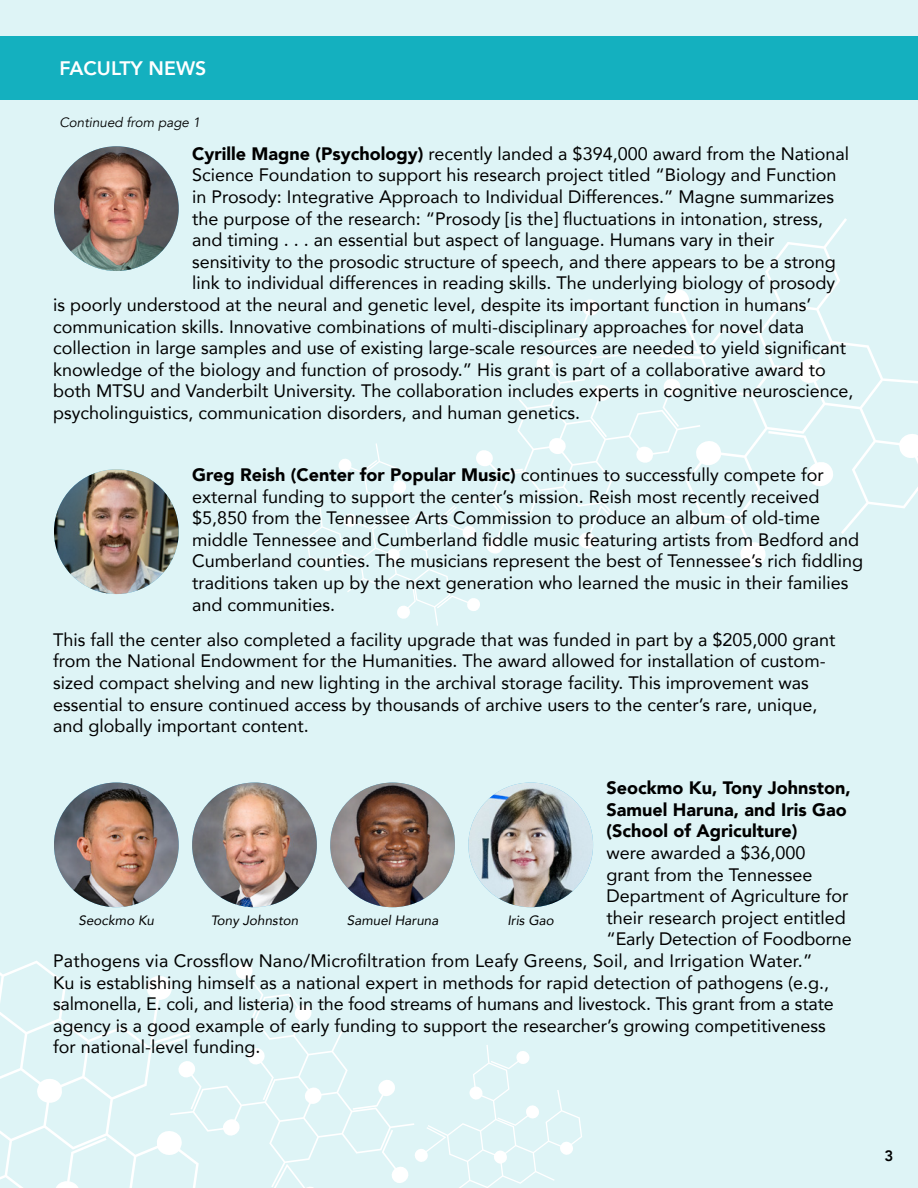
<style>
.page{position:relative;width:918px;height:1188px;background:#def4f6}
.page>*{position:absolute;margin:0;border:0;box-sizing:border-box;transform-origin:0 0}
.t1{font:800 19.5px "Avenir";color:#fff}
.Text_11_pt{font:18px/21.6px "Avenir";color:#000}
.Text_11_pt-2{font:900 18px "Avenir";color:#000}
.t2{font:800 15px "Avenir";color:#000}
.Text_9_pt{font:italic 13.5px "Avenir";color:#000}
.Text_11_pt-3{font:italic 13.5px "Avenir";color:#000}
.s1{font-weight:900}
</style>
<div class="page">
<svg style="left:765px;top:218px;width:153px;height:316px"></svg>
<svg style="left:306px;top:284px;width:527px;height:342px"></svg>
<svg style="left:0;top:961px;width:195px;height:227px"></svg>
<svg style="left:147px;top:973px;width:43px;height:72px"></svg>
<svg style="left:54px;top:1138px;width:53px;height:50px"></svg>
<svg style="left:170px;top:994px;width:183px;height:193px"></svg>
<svg style="left:232px;top:963px;width:31px;height:54px"></svg>
<svg style="left:175px;top:1056px;width:27px;height:54px"></svg>
<svg style="left:274px;top:1164px;width:48px;height:24px"></svg>
<svg style="left:244px;top:1043px;width:30px;height:57px"></svg>
<svg style="left:353px;top:1045px;width:229px;height:143px"></svg>
<div style="left:0;top:36px;width:918px;height:64px;background:#14b0bf"></div>
<img style="left:54px;top:146px;width:125px;height:125px;border-radius:62px">
<img style="left:54px;top:469px;width:125px;height:125px;border-radius:62px">
<img style="left:54px;top:783px;width:125px;height:124px;border-radius:62px">
<img style="left:192px;top:783px;width:125px;height:124px;border-radius:62px">
<img style="left:330px;top:783px;width:125px;height:124px;border-radius:62px">
<img style="left:468px;top:783px;width:125px;height:124px;border-radius:62px">
<p class="t1" style="left:59px;top:53px;width:148px">FACULTY NEWS</p>
<p class="Text_11_pt-3" style="left:59px;top:114px;width:143px">Continued from page 1</p>
<p class="Text_11_pt" style="left:192px;top:142px;width:658px"><span class="s1">Cyrille Magne (Psychology)</span> recently landed a $394,000 award from the National</p>
<p class="Text_11_pt" style="left:192px;top:164px;width:646px">Science Foundation to support his research project titled “Biology and Function</p>
<p class="Text_11_pt" style="left:192px;top:185px;width:644px">in Prosody: Integrative Approach to Individual Differences.” Magne summarizes</p>
<p class="Text_11_pt" style="left:192px;top:207px;width:632px">the purpose of the research: “Prosody [is the] fluctuations in intonation, stress,</p>
<p class="Text_11_pt" style="left:192px;top:229px;width:584px">and timing . . . an essential but aspect of language. Humans vary in their</p>
<p class="Text_11_pt" style="left:192px;top:250px;width:645px">sensitivity to the prosodic structure of speech, and there appears to be a strong</p>
<p class="Text_11_pt" style="left:192px;top:272px;width:644px">link to individual differences in reading skills. The underlying biology of prosody</p>
<p class="Text_11_pt" style="left:53px;top:293px;width:760px">is poorly understood at the neural and genetic level, despite its important function in humans’</p>
<p class="Text_11_pt" style="left:53px;top:315px;width:753px">communication skills. Innovative combinations of multi-disciplinary approaches for novel data</p>
<p class="Text_11_pt" style="left:53px;top:337px;width:795px">collection in large samples and use of existing large-scale resources are needed to yield significant</p>
<p class="Text_11_pt" style="left:53px;top:358px;width:774px">knowledge of the biology and function of prosody.” His grant is part of a collaborative award to</p>
<p class="Text_11_pt" style="left:53px;top:380px;width:802px">both MTSU and Vanderbilt University. The collaboration includes experts in cognitive neuroscience,</p>
<p class="Text_11_pt" style="left:53px;top:401px;width:528px">psycholinguistics, communication disorders, and human genetics.</p>
<p class="Text_11_pt" style="left:192px;top:464px;width:673px"><span class="s1">Greg Reish (Center for Popular Music)</span> continues to successfully compete for external funding to support the center’s mission. Reish most recently received $5,850 from the Tennessee Arts Commission to produce an album of old-time middle Tennessee and Cumberland fiddle music featuring artists from Bedford and Cumberland counties. The musicians represent the best of Tennessee’s rich fiddling traditions taken up by the next generation who learned the music in their families and communities.</p>
<p class="Text_11_pt" style="left:53px;top:628px;width:784px">This fall the center also completed a facility upgrade that was funded in part by a $205,000 grant from the National Endowment for the Humanities. The award allowed for installation of custom&shy;sized compact shelving and new lighting in the archival storage facility. This improvement was essential to ensure continued access by thousands of archive users to the center’s rare, unique, and globally important content.</p>
<p class="Text_11_pt-2" style="left:607px;top:773px;width:246px">Seockmo Ku, Tony Johnston,</p>
<p class="Text_11_pt-2" style="left:607px;top:794px;width:242px">Samuel Haruna, and Iris Gao</p>
<p class="Text_11_pt-2" style="left:607px;top:816px;width:192px">(School of Agriculture)</p>
<p class="Text_11_pt" style="left:607px;top:842px;width:200px">were awarded a $36,000</p>
<p class="Text_11_pt" style="left:607px;top:863px;width:207px">grant from the Tennessee</p>
<p class="Text_11_pt" style="left:607px;top:885px;width:243px">Department of Agriculture for</p>
<p class="Text_11_pt" style="left:607px;top:906px;width:241px">their research project entitled</p>
<p class="Text_11_pt" style="left:607px;top:928px;width:247px">“Early Detection of Foodborne</p>
<p class="Text_11_pt" style="left:53px;top:950px;width:761px">Pathogens via Crossflow Nano/Microfiltration from Leafy Greens, Soil, and Irrigation Water.”</p>
<p class="Text_11_pt" style="left:53px;top:971px;width:778px">Ku is establishing himself as a national expert in methods for rapid detection of pathogens (e.g.,</p>
<p class="Text_11_pt" style="left:53px;top:993px;width:782px">salmonella, E. coli, and listeria) in the food streams of humans and livestock. This grant from a state</p>
<p class="Text_11_pt" style="left:53px;top:1014px;width:774px">agency is a good example of early funding to support the researcher’s growing competitiveness</p>
<p class="Text_11_pt" style="left:53px;top:1036px;width:209px">for national-level funding.</p>
<p class="Text_9_pt" style="left:79px;top:912px;width:77px">Seockmo Ku</p>
<p class="Text_9_pt" style="left:211px;top:912px;width:89px">Tony Johnston</p>
<p class="Text_9_pt" style="left:347px;top:912px;width:93px">Samuel Haruna</p>
<p class="Text_9_pt" style="left:507px;top:912px;width:48px">Iris Gao</p>
<p class="t2" style="left:884px;top:1144px;width:10px">3</p>
</div>
